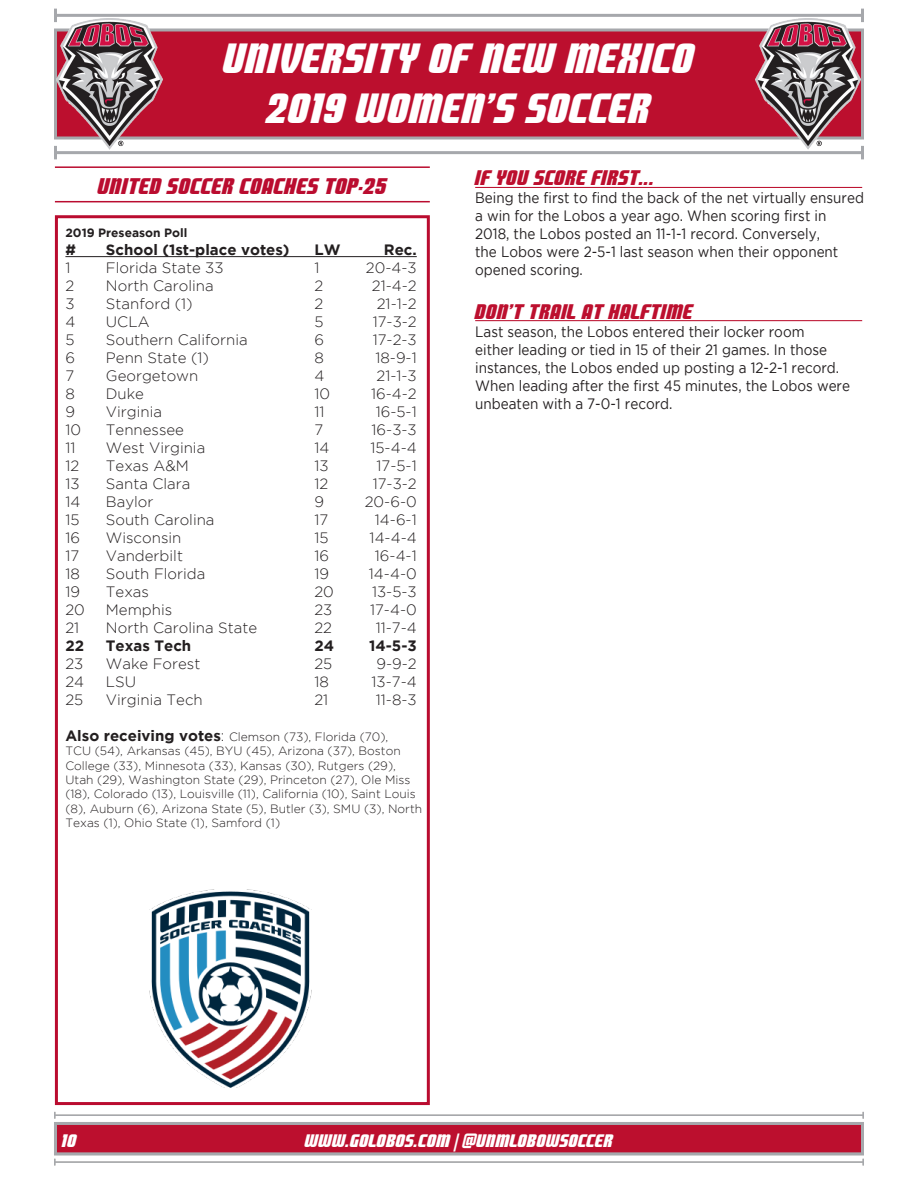
<style>
.page{position:relative;width:918px;height:1188px;background:#fff}
.page>*{position:absolute;margin:0;border:0;box-sizing:border-box;transform-origin:0 0}
.t1{font:42px/50.4px "Lobos";color:#fff;text-align:center}
.t2{font:22.5px "Lobos";color:#ba0c2f}
.t3{font:21px "Lobos";color:#bc0f2e}
.t4{font:18px "Lobos";color:#fff}
.t5{font:300 15px "Gotham";color:#231f20}
.t6{font:15px/18px "Gotham";color:#231f20;scale:.9 1}
.t7{font:700 15px "Gotham";color:#231f20}
.t8{font:300 12px/14.4px "Gotham";color:#231f20}
.t9{font:700 12px "Gotham";color:#231f20}
.s1{font-weight:700;font-size:15px}
.s2{font-size:15px}
</style>
<div class="page">
<div style="left:54px;top:28px;width:810px;height:112px;background:#bc0f2e;border:3px solid #a6a8ac"></div>
<hr style="left:56px;top:151px;width:806px;height:3px;background:#a6a8ac">
<svg style="left:54px;top:146px;width:3px;height:13px"></svg>
<svg style="left:861px;top:146px;width:3px;height:13px"></svg>
<hr style="left:56px;top:14px;width:806px;height:3px;background:#a6a8ac">
<svg style="left:54px;top:9px;width:3px;height:13px"></svg>
<svg style="left:861px;top:9px;width:3px;height:13px"></svg>
<div style="left:54px;top:1122px;width:810px;height:33px;background:#bc0f2e;border:3px solid #a6a8ac"></div>
<hr style="left:55px;top:1161px;width:808px;height:2px;background:#a6a8ac">
<hr style="left:55px;top:1114px;width:808px;height:2px;background:#a6a8ac">
<svg style="left:54px;top:1112px;width:2px;height:7px"></svg>
<svg style="left:862px;top:1112px;width:2px;height:7px"></svg>
<img style="left:56px;top:18px;width:106px;height:131px">
<img style="left:755px;top:18px;width:106px;height:131px">
<div style="left:55px;top:215px;width:375px;height:890px;background:#fff;border:3px solid #ba0c2f"></div>
<img style="left:150px;top:890px;width:161px;height:197px">
<hr style="left:65px;top:256px;width:352px;height:1px;background:#231f20">
<hr style="left:55px;top:201px;width:375px;height:1px;background:#ba0c2f">
<hr style="left:55px;top:166px;width:375px;height:2px;background:#ba0c2f">
<hr style="left:475px;top:187px;width:387px;height:1px;background:#bc0f2e">
<hr style="left:475px;top:320px;width:387px;height:1px;background:#bc0f2e">
<h1 class="t1" style="left:223px;top:34px;width:473px">UNIVERSITY OF NEW MEXICO<br>2019 WOMEN’S SOCCER</h1>
<p class="t2" style="left:98px;top:174px;width:291px">UNITED SOCCER COACHES TOP-25</p>
<p class="t9" style="left:65px;top:226px;width:124px">2019 Preseason Poll</p>
<p class="t7" style="left:65px;top:241px;width:12px">#</p>
<p class="t7" style="left:106px;top:241px;width:185px">School (1st-place votes)</p>
<p class="t7" style="left:314px;top:241px;width:28px">LW</p>
<p class="t7" style="left:384px;top:241px;width:34px">Rec.</p>
<p class="t5" style="left:65px;top:259px;width:7px">1</p>
<p class="t5" style="left:106px;top:259px;width:119px">Florida State 33</p>
<p class="t5" style="left:314px;top:259px;width:7px">1</p>
<p class="t5" style="left:366px;top:259px;width:52px">20-4-3</p>
<p class="t5" style="left:65px;top:277px;width:10px">2</p>
<p class="t5" style="left:106px;top:277px;width:109px">North Carolina</p>
<p class="t5" style="left:314px;top:277px;width:10px">2</p>
<p class="t5" style="left:372px;top:277px;width:46px">21-4-2</p>
<p class="t5" style="left:65px;top:295px;width:11px">3</p>
<p class="t5" style="left:106px;top:295px;width:88px">Stanford (1)</p>
<p class="t5" style="left:314px;top:295px;width:10px">2</p>
<p class="t5" style="left:377px;top:295px;width:41px">21-1-2</p>
<p class="t5" style="left:65px;top:313px;width:11px">4</p>
<p class="t5" style="left:106px;top:313px;width:45px">UCLA</p>
<p class="t5" style="left:314px;top:313px;width:11px">5</p>
<p class="t5" style="left:373px;top:313px;width:46px">17-3-2</p>
<p class="t5" style="left:65px;top:331px;width:11px">5</p>
<p class="t5" style="left:106px;top:331px;width:143px">Southern California</p>
<p class="t5" style="left:314px;top:331px;width:11px">6</p>
<p class="t5" style="left:373px;top:331px;width:46px">17-2-3</p>
<p class="t5" style="left:65px;top:349px;width:11px">6</p>
<p class="t5" style="left:106px;top:349px;width:105px">Penn State (1)</p>
<p class="t5" style="left:314px;top:349px;width:11px">8</p>
<p class="t5" style="left:375px;top:349px;width:43px">18-9-1</p>
<p class="t5" style="left:65px;top:367px;width:10px">7</p>
<p class="t5" style="left:106px;top:367px;width:94px">Georgetown</p>
<p class="t5" style="left:314px;top:367px;width:11px">4</p>
<p class="t5" style="left:377px;top:367px;width:42px">21-1-3</p>
<p class="t5" style="left:65px;top:385px;width:11px">8</p>
<p class="t5" style="left:106px;top:385px;width:40px">Duke</p>
<p class="t5" style="left:314px;top:385px;width:17px">10</p>
<p class="t5" style="left:371px;top:385px;width:47px">16-4-2</p>
<p class="t5" style="left:65px;top:403px;width:11px">9</p>
<p class="t5" style="left:106px;top:403px;width:58px">Virginia</p>
<p class="t5" style="left:314px;top:403px;width:12px">11</p>
<p class="t5" style="left:376px;top:403px;width:42px">16-5-1</p>
<p class="t5" style="left:65px;top:421px;width:17px">10</p>
<p class="t5" style="left:106px;top:421px;width:80px">Tennessee</p>
<p class="t5" style="left:314px;top:421px;width:10px">7</p>
<p class="t5" style="left:372px;top:421px;width:47px">16-3-3</p>
<p class="t5" style="left:65px;top:439px;width:12px">11</p>
<p class="t5" style="left:106px;top:439px;width:101px">West Virginia</p>
<p class="t5" style="left:314px;top:439px;width:16px">14</p>
<p class="t5" style="left:371px;top:439px;width:48px">15-4-4</p>
<p class="t5" style="left:65px;top:457px;width:15px">12</p>
<p class="t5" style="left:106px;top:457px;width:84px">Texas A&amp;M</p>
<p class="t5" style="left:314px;top:457px;width:16px">13</p>
<p class="t5" style="left:377px;top:457px;width:42px">17-5-1</p>
<p class="t5" style="left:65px;top:475px;width:16px">13</p>
<p class="t5" style="left:106px;top:475px;width:86px">Santa Clara</p>
<p class="t5" style="left:314px;top:475px;width:15px">12</p>
<p class="t5" style="left:373px;top:475px;width:46px">17-3-2</p>
<p class="t5" style="left:65px;top:493px;width:16px">14</p>
<p class="t5" style="left:106px;top:493px;width:49px">Baylor</p>
<p class="t5" style="left:314px;top:493px;width:11px">9</p>
<p class="t5" style="left:365px;top:493px;width:54px">20-6-0</p>
<p class="t5" style="left:65px;top:511px;width:16px">15</p>
<p class="t5" style="left:106px;top:511px;width:110px">South Carolina</p>
<p class="t5" style="left:314px;top:511px;width:15px">17</p>
<p class="t5" style="left:375px;top:511px;width:43px">14-6-1</p>
<p class="t5" style="left:65px;top:529px;width:16px">16</p>
<p class="t5" style="left:106px;top:529px;width:77px">Wisconsin</p>
<p class="t5" style="left:314px;top:529px;width:16px">15</p>
<p class="t5" style="left:370px;top:529px;width:49px">14-4-4</p>
<p class="t5" style="left:65px;top:547px;width:15px">17</p>
<p class="t5" style="left:106px;top:547px;width:79px">Vanderbilt</p>
<p class="t5" style="left:314px;top:547px;width:16px">16</p>
<p class="t5" style="left:375px;top:547px;width:43px">16-4-1</p>
<p class="t5" style="left:65px;top:565px;width:16px">18</p>
<p class="t5" style="left:106px;top:565px;width:101px">South Florida</p>
<p class="t5" style="left:314px;top:565px;width:16px">19</p>
<p class="t5" style="left:369px;top:565px;width:49px">14-4-0</p>
<p class="t5" style="left:65px;top:583px;width:16px">19</p>
<p class="t5" style="left:106px;top:583px;width:45px">Texas</p>
<p class="t5" style="left:314px;top:583px;width:21px">20</p>
<p class="t5" style="left:372px;top:583px;width:46px">13-5-3</p>
<p class="t5" style="left:65px;top:601px;width:21px">20</p>
<p class="t5" style="left:106px;top:601px;width:68px">Memphis</p>
<p class="t5" style="left:314px;top:601px;width:19px">23</p>
<p class="t5" style="left:370px;top:601px;width:48px">17-4-0</p>
<p class="t5" style="left:65px;top:619px;width:15px">21</p>
<p class="t5" style="left:106px;top:619px;width:153px">North Carolina State</p>
<p class="t5" style="left:314px;top:619px;width:19px">22</p>
<p class="t5" style="left:376px;top:619px;width:43px">11-7-4</p>
<p class="t7" style="left:65px;top:637px;width:20px">22</p>
<p class="t7" style="left:106px;top:637px;width:87px">Texas Tech</p>
<p class="t7" style="left:314px;top:637px;width:21px">24</p>
<p class="t7" style="left:369px;top:637px;width:49px">14-5-3</p>
<p class="t5" style="left:65px;top:655px;width:19px">23</p>
<p class="t5" style="left:106px;top:655px;width:96px">Wake Forest</p>
<p class="t5" style="left:314px;top:655px;width:19px">25</p>
<p class="t5" style="left:376px;top:655px;width:42px">9-9-2</p>
<p class="t5" style="left:65px;top:673px;width:20px">24</p>
<p class="t5" style="left:106px;top:673px;width:32px">LSU</p>
<p class="t5" style="left:314px;top:673px;width:16px">18</p>
<p class="t5" style="left:372px;top:673px;width:47px">13-7-4</p>
<p class="t5" style="left:65px;top:691px;width:19px">25</p>
<p class="t5" style="left:106px;top:691px;width:98px">Virginia Tech</p>
<p class="t5" style="left:314px;top:691px;width:15px">21</p>
<p class="t5" style="left:376px;top:691px;width:42px">11-8-3</p>
<p class="t8" style="left:65px;top:729px;width:358px"><span class="s1">Also receiving votes</span><span class="s2">:</span> Clemson (73), Florida (70),<br>TCU (54), Arkansas (45), BYU (45), Arizona (37), Boston College (33), Minnesota (33), Kansas (30), Rutgers (29), Utah (29), Washington State (29), Princeton (27), Ole Miss (18), Colorado (13), Louisville (11), California (10), Saint Louis (8), Auburn (6), Arizona State (5), Butler (3), SMU (3), North Texas (1), Ohio State (1), Samford (1)</p>
<p class="t3" style="left:475px;top:166px;width:181px">IF YOU SCORE FIRST...</p>
<p class="t6" style="left:475px;top:189px;width:433px">Being the first to find the back of the net virtually ensured a win for the Lobos a year ago. When scoring first in 2018, the Lobos posted an 11-1-1 record. Conversely,<br>the Lobos were 2-5-1 last season when their opponent opened scoring.</p>
<p class="t3" style="left:475px;top:300px;width:219px">DON’T TRAIL AT HALFTIME</p>
<p class="t6" style="left:475px;top:322px;width:418px">Last season, the Lobos entered their locker room<br>either leading or tied in 15 of their 21 games. In those instances, the Lobos ended up posting a 12-2-1 record.<br>When leading after the first 45 minutes, the Lobos were unbeaten with a 7-0-1 record.</p>
<p class="t4" style="left:62px;top:1130px;width:17px">10</p>
<p class="t4" style="left:305px;top:1130px;width:310px">WWW.GOLOBOS.COM | @UNMLOBOWSOCCER</p>
</div>
